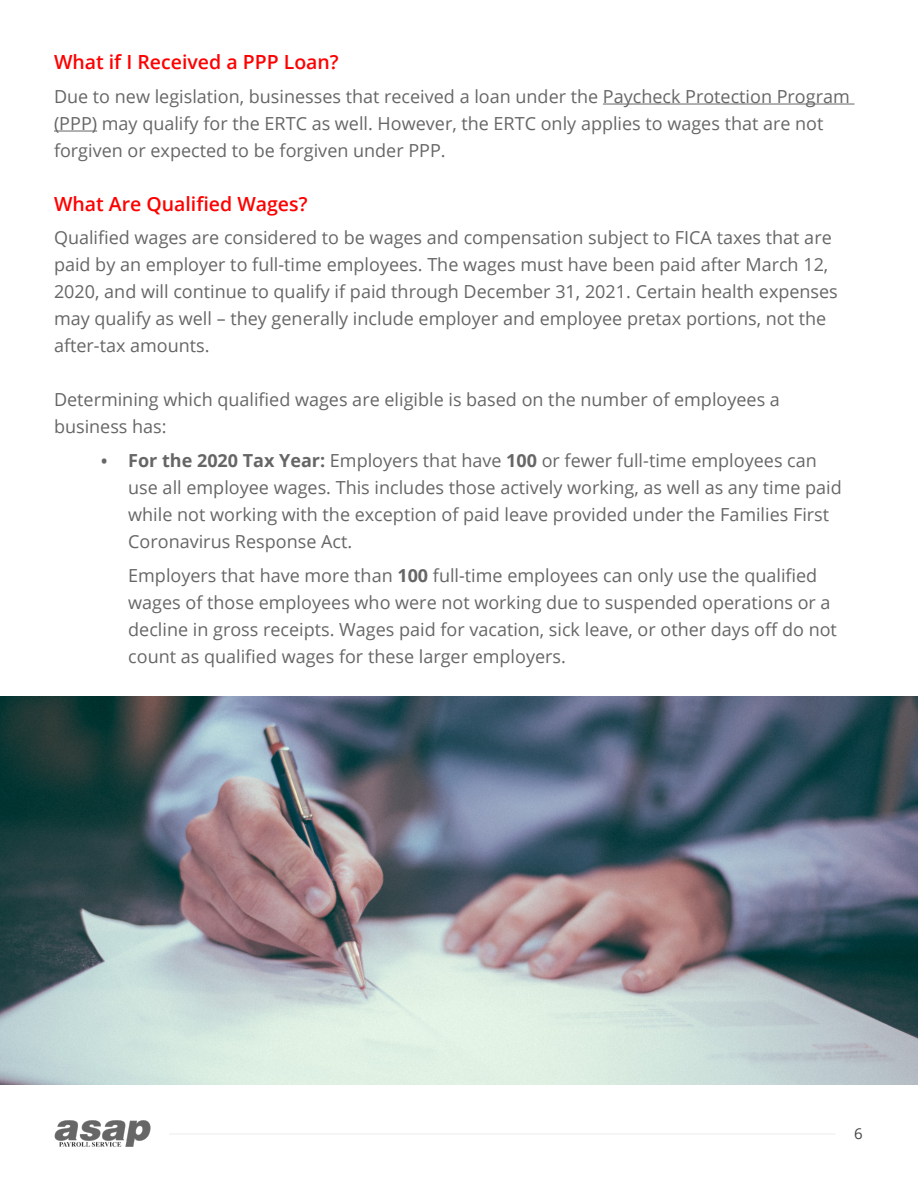
<style>
.page{position:relative;width:918px;height:1188px;background:#fff}
.page>*{position:absolute;margin:0;border:0;box-sizing:border-box;transform-origin:0 0}
.t1{font:600 19.5px "Open Sans";color:#fe0000}
.t2{font:18px/27px "Open Sans";color:#666}
.t3{font:15px "Open Sans";color:#444}
.s1{font-weight:700;font-size:16.5px}
.s2{font-weight:700}
</style>
<div class="page">
<img style="left:54px;top:1120px;width:96px;height:27px">
<hr style="left:169px;top:1133px;width:666px;height:2px;background:#f2f2f2">
<hr style="left:603px;top:104px;width:252px;height:1px;background:#666">
<hr style="left:54px;top:131px;width:43px;height:1px;background:#666">
<img style="left:0;top:697px;width:918px;height:387px">
<p class="t1" style="left:54px;top:48px;width:286px">What if I Received a PPP Loan?</p>
<p class="t2" style="left:54px;top:82px;width:797px">Due to new legislation, businesses that received a loan under the Paycheck Protection Program (PPP) may qualify for the ERTC as well. However, the ERTC only applies to wages that are not forgiven or expected to be forgiven under PPP.</p>
<p class="t1" style="left:54px;top:190px;width:255px">What Are Qualified Wages?</p>
<p class="t2" style="left:54px;top:224px;width:785px">Qualified wages are considered to be wages and compensation subject to FICA taxes that are paid by an employer to full-time employees. The wages must have been paid after March 12, 2020, and will continue to qualify if paid through December 31, 2021. Certain health expenses may qualify as well – they generally include employer and employee pretax portions, not the after-tax amounts.</p>
<p class="t2" style="left:54px;top:386px;width:727px">Determining which qualified wages are eligible is based on the number of employees a business has:</p>
<p class="t2" style="left:128px;top:447px;width:715px;text-indent:-27px"><span class="s1">•</span> <span class="s2">For the 2020 Tax Year:</span> Employers that have <span class="s2">100</span> or fewer full-time employees can use all employee wages. This includes those actively working, as well as any time paid while not working with the exception of paid leave provided under the Families First Coronavirus Response Act.</p>
<p class="t2" style="left:128px;top:561px;width:710px">Employers that have more than <span class="s2">100</span> full-time employees can only use the qualified wages of those employees who were not working due to suspended operations or a decline in gross receipts. Wages paid for vacation, sick leave, or other days off do not count as qualified wages for these larger employers.</p>
<p class="t3" style="left:854px;top:1123px;width:10px">6</p>
</div>
